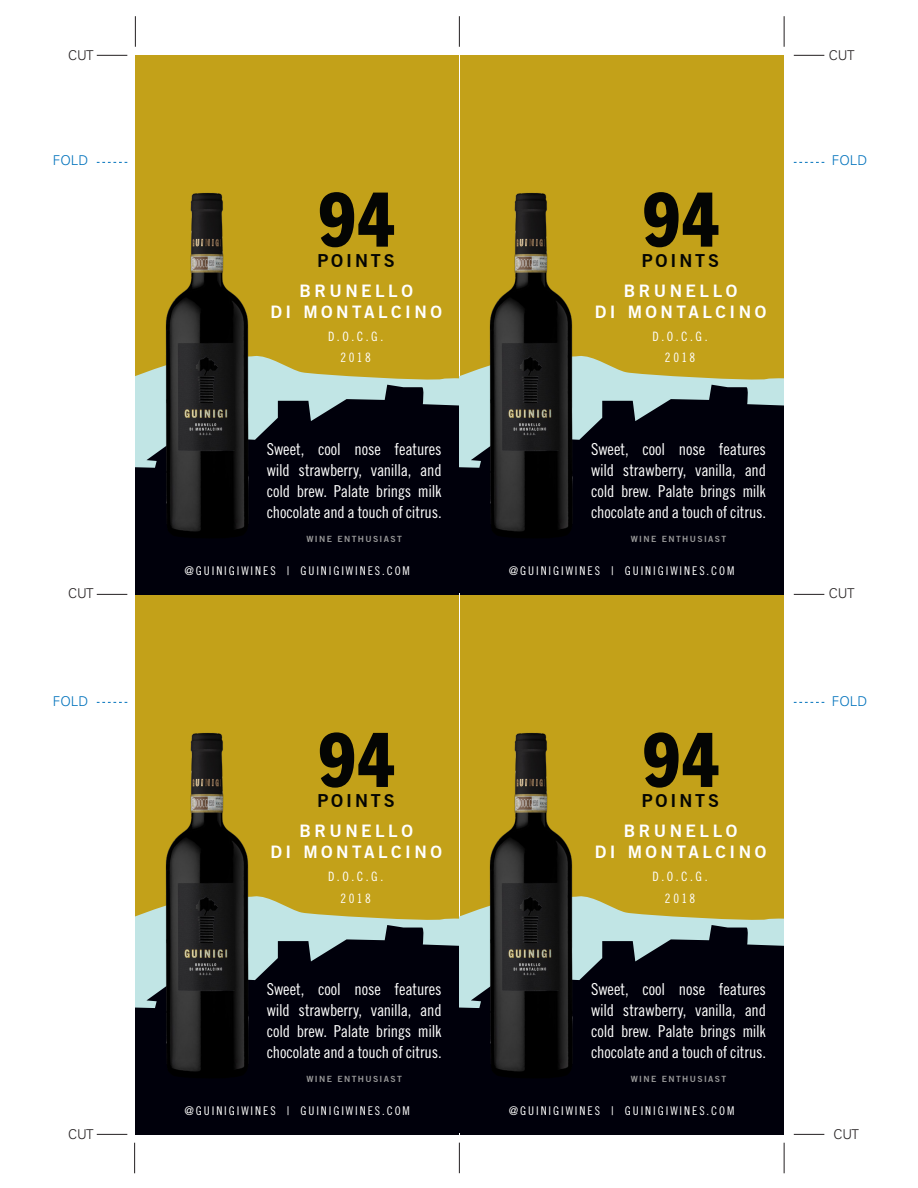
<style>
.page{position:relative;width:918px;height:1188px;background:#fff}
.page>*{position:absolute;margin:0;border:0;box-sizing:border-box;transform-origin:0 0}
.t1{font:75px "Trade Gothic Display 1 Base";letter-spacing:.025em;color:#040503}
.t2{font:700 18px "Trade Gothic No.2";letter-spacing:.16em;color:#040503}
.t3{font:700 17.25px "Trade Gothic No.2";letter-spacing:.2em;color:#fff}
.t4{font:16.5px/21px "Trade Gothic LT Pro Cn 18";letter-spacing:-.01em;color:#fff;text-align:justify}
.t5{font:300 13.5px "Univers LT Std";letter-spacing:-.025em;color:#231f20}
.t6{font:300 13.5px "Univers LT Std";color:#0072bc}
.t7{font:12.9px "Trade Gothic LT Pro Cn 18";letter-spacing:.18em;color:#fff}
.t8{font:12px "Trade Gothic LT Pro Cn 18";letter-spacing:.16em;color:#fff}
.t9{font:700 8.55px "Trade Gothic No.2";letter-spacing:.16em;color:#989898}
</style>
<div class="page">
<div style="left:135px;top:55px;width:324px;height:538px;background:#c3a119"></div>
<svg style="left:135px;top:357px;width:324px;height:28px"></svg>
<svg style="left:135px;top:385px;width:324px;height:113px;background:#232a33"></svg>
<div style="left:135px;top:498px;width:324px;height:97px;background:#00000b"></div>
<img style="left:148px;top:192px;width:117px;height:346px">
<div style="left:460px;top:55px;width:324px;height:538px;background:#c3a119"></div>
<svg style="left:460px;top:357px;width:324px;height:28px"></svg>
<svg style="left:460px;top:385px;width:324px;height:113px;background:#232a33"></svg>
<div style="left:460px;top:498px;width:324px;height:97px;background:#00000b"></div>
<img style="left:472px;top:192px;width:117px;height:346px">
<div style="left:135px;top:595px;width:324px;height:538px;background:#c3a119"></div>
<svg style="left:135px;top:897px;width:324px;height:28px"></svg>
<svg style="left:135px;top:925px;width:324px;height:114px;background:#242a33"></svg>
<div style="left:135px;top:1039px;width:324px;height:96px;background:#00000b"></div>
<img style="left:148px;top:732px;width:117px;height:346px">
<div style="left:460px;top:595px;width:324px;height:538px;background:#c3a119"></div>
<svg style="left:460px;top:897px;width:324px;height:28px"></svg>
<svg style="left:460px;top:925px;width:324px;height:114px;background:#232a33"></svg>
<div style="left:460px;top:1039px;width:324px;height:96px;background:#00000b"></div>
<img style="left:472px;top:732px;width:117px;height:346px">
<hr style="left:459px;top:16px;width:1px;height:31px;background:#231f20">
<hr style="left:459px;top:1143px;width:1px;height:30px;background:#231f20">
<hr style="left:97px;top:594px;width:30px;height:1px;background:#231f20">
<hr style="left:794px;top:594px;width:30px;height:1px;background:#231f20">
<svg style="left:97px;top:702px;width:30px;height:1px"></svg>
<svg style="left:794px;top:702px;width:30px;height:1px"></svg>
<svg style="left:97px;top:162px;width:30px;height:1px"></svg>
<svg style="left:794px;top:162px;width:30px;height:1px"></svg>
<hr style="left:135px;top:16px;width:1px;height:31px;background:#231f20">
<hr style="left:784px;top:16px;width:1px;height:31px;background:#231f20">
<hr style="left:134px;top:1143px;width:1px;height:30px;background:#231f20">
<hr style="left:784px;top:1143px;width:1px;height:30px;background:#231f20">
<hr style="left:97px;top:55px;width:30px;height:1px;background:#231f20">
<hr style="left:794px;top:55px;width:30px;height:1px;background:#231f20">
<hr style="left:97px;top:1134px;width:30px;height:1px;background:#231f20">
<hr style="left:794px;top:1134px;width:30px;height:1px;background:#231f20">
<p class="t5" style="left:68px;top:47px;width:27px">CUT</p>
<p class="t5" style="left:829px;top:47px;width:27px">CUT</p>
<p class="t6" style="left:53px;top:152px;width:37px">FOLD</p>
<p class="t6" style="left:832px;top:152px;width:37px">FOLD</p>
<p class="t1" style="left:319px;top:168px;width:78px">94</p>
<p class="t1" style="left:643px;top:168px;width:78px">94</p>
<p class="t2" style="left:317px;top:249px;width:79px">POINTS</p>
<p class="t2" style="left:642px;top:249px;width:79px">POINTS</p>
<p class="t3" style="left:299px;top:280px;width:115px">BRUNELLO</p>
<p class="t3" style="left:270px;top:301px;width:173px">DI MONTALCINO</p>
<p class="t7" style="left:328px;top:328px;width:57px">D.O.C.G.</p>
<p class="t7" style="left:341px;top:350px;width:32px">2018</p>
<p class="t3" style="left:624px;top:280px;width:115px">BRUNELLO</p>
<p class="t3" style="left:595px;top:301px;width:173px">DI MONTALCINO</p>
<p class="t7" style="left:652px;top:328px;width:57px">D.O.C.G.</p>
<p class="t7" style="left:665px;top:350px;width:32px">2018</p>
<p class="t4" style="left:267px;top:439px;width:176px">Sweet, cool nose features wild strawberry, vanilla, and cold brew. Palate brings milk chocolate and a touch of citrus.</p>
<p class="t4" style="left:591px;top:439px;width:176px">Sweet, cool nose features wild strawberry, vanilla, and cold brew. Palate brings milk chocolate and a touch of citrus.</p>
<p class="t9" style="left:306px;top:533px;width:97px">WINE ENTHUSIAST</p>
<p class="t9" style="left:631px;top:533px;width:97px">WINE ENTHUSIAST</p>
<p class="t8" style="left:184px;top:564px;width:227px">@GUINIGIWINES | GUINIGIWINES.COM</p>
<p class="t8" style="left:509px;top:564px;width:227px">@GUINIGIWINES | GUINIGIWINES.COM</p>
<p class="t5" style="left:68px;top:585px;width:27px">CUT</p>
<p class="t5" style="left:829px;top:585px;width:27px">CUT</p>
<p class="t6" style="left:53px;top:694px;width:37px">FOLD</p>
<p class="t6" style="left:832px;top:694px;width:37px">FOLD</p>
<p class="t1" style="left:319px;top:709px;width:78px">94</p>
<p class="t1" style="left:643px;top:709px;width:78px">94</p>
<p class="t2" style="left:317px;top:790px;width:79px">POINTS</p>
<p class="t2" style="left:642px;top:790px;width:79px">POINTS</p>
<p class="t3" style="left:299px;top:821px;width:115px">BRUNELLO</p>
<p class="t3" style="left:270px;top:841px;width:173px">DI MONTALCINO</p>
<p class="t7" style="left:328px;top:869px;width:57px">D.O.C.G.</p>
<p class="t7" style="left:341px;top:890px;width:32px">2018</p>
<p class="t3" style="left:624px;top:821px;width:115px">BRUNELLO</p>
<p class="t3" style="left:595px;top:841px;width:173px">DI MONTALCINO</p>
<p class="t7" style="left:652px;top:869px;width:57px">D.O.C.G.</p>
<p class="t7" style="left:665px;top:890px;width:32px">2018</p>
<p class="t4" style="left:267px;top:979px;width:176px">Sweet, cool nose features wild strawberry, vanilla, and cold brew. Palate brings milk chocolate and a touch of citrus.</p>
<p class="t4" style="left:591px;top:979px;width:176px">Sweet, cool nose features wild strawberry, vanilla, and cold brew. Palate brings milk chocolate and a touch of citrus.</p>
<p class="t9" style="left:306px;top:1074px;width:97px">WINE ENTHUSIAST</p>
<p class="t9" style="left:631px;top:1074px;width:97px">WINE ENTHUSIAST</p>
<p class="t8" style="left:184px;top:1104px;width:227px">@GUINIGIWINES | GUINIGIWINES.COM</p>
<p class="t8" style="left:509px;top:1104px;width:227px">@GUINIGIWINES | GUINIGIWINES.COM</p>
<p class="t5" style="left:68px;top:1126px;width:27px">CUT</p>
<p class="t5" style="left:833px;top:1126px;width:27px">CUT</p>
</div>
